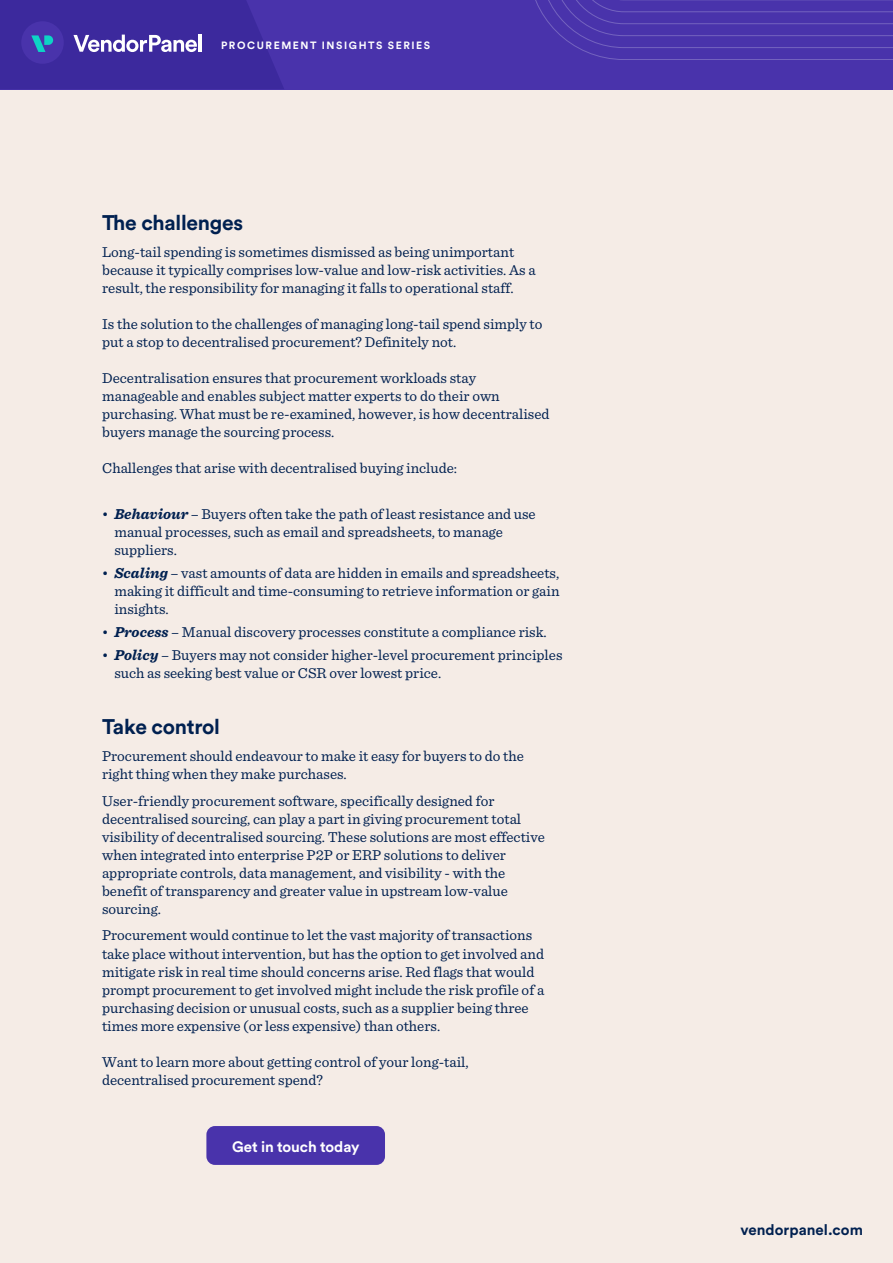
<style>
.page{position:relative;width:893px;height:1263px;background:#f5ece6}
.page>*{position:absolute;margin:0;border:0;box-sizing:border-box;transform-origin:0 0}
.t1{font:700 21px "Circular Std";letter-spacing:-.015em;color:#002050}
.t2{font:15px/18px "Sentinel";color:#002050}
.t3{font:700 15px "Circular Std";letter-spacing:.005em;color:#002050}
.t4{font:700 15px "Circular Std";letter-spacing:-.01em;color:#fff}
.t5{font:700 10.5px "Circular Std";letter-spacing:.15em;color:#fff}
.s1{font-weight:700;font-style:italic}
</style>
<div class="page">
<div style="left:0;top:0;width:893px;height:89px;background:#4933ab"></div>
<svg style="left:535px;top:0;width:358px;height:60px"></svg>
<svg style="left:0;top:0;width:284px;height:89px"></svg>
<hr style="left:198px;top:35px;width:4px;height:17px;background:#fff">
<div style="left:206px;top:1126px;width:179px;height:39px;background:#4933ab;border-radius:9px"></div>
<p class="t5" style="left:221px;top:38px;width:211px">PROCUREMENT INSIGHTS SERIES</p>
<h1 class="t1" style="left:102px;top:209px;width:142px">The challenges</h1>
<p class="t2" style="left:102px;top:242px;width:435px">Long-tail spending is sometimes dismissed as being unimportant because it typically comprises low-value and low-risk activities. As a result, the responsibility for managing it falls to operational staff.</p>
<p class="t2" style="left:102px;top:314px;width:442px">Is the solution to the challenges of managing long-tail spend simply to put a stop to decentralised procurement? Definitely not.</p>
<p class="t2" style="left:102px;top:368px;width:449px">Decentralisation ensures that procurement workloads stay manageable and enables subject matter experts to do their own purchasing. What must be re-examined, however, is how decentralised buyers manage the sourcing process.</p>
<p class="t2" style="left:102px;top:458px;width:356px">Challenges that arise with decentralised buying include:</p>
<p class="t2" style="left:114px;top:504px;width:423px;text-indent:-13px">• <span class="s1">Behaviour</span> – Buyers often take the path of least resistance and use manual processes, such as email and spreadsheets, to manage suppliers.</p>
<p class="t2" style="left:114px;top:563px;width:447px;text-align:justify;text-indent:-13px">• <span class="s1">Scaling</span> – vast amounts of data are hidden in emails and spreadsheets, making it difficult and time-consuming to retrieve information or gain insights.</p>
<p class="t2" style="left:102px;top:622px;width:447px">• <span class="s1">Process</span> – Manual discovery processes constitute a compliance risk.</p>
<p class="t2" style="left:114px;top:645px;width:450px;text-indent:-13px">• <span class="s1">Policy</span> – Buyers may not consider higher-level procurement principles such as seeking best value or CSR over lowest price.</p>
<h1 class="t1" style="left:102px;top:713px;width:119px">Take control</h1>
<p class="t2" style="left:102px;top:746px;width:423px">Procurement should endeavour to make it easy for buyers to do the right thing when they make purchases.</p>
<p class="t2" style="left:102px;top:791px;width:444px">User-friendly procurement software, specifically designed for decentralised sourcing, can play a part in giving procurement total visibility of decentralised sourcing. These solutions are most effective when integrated into enterprise P2P or ERP solutions to deliver appropriate controls, data management, and visibility - with the benefit of transparency and greater value in upstream low-value sourcing.</p>
<p class="t2" style="left:102px;top:925px;width:444px">Procurement would continue to let the vast majority of transactions take place without intervention, but has the option to get involved and mitigate risk in real time should concerns arise. Red flags that would prompt procurement to get involved might include the risk profile of a purchasing decision or unusual costs, such as a supplier being three times more expensive (or less expensive) than others.</p>
<p class="t2" style="left:102px;top:1051px;width:368px">Want to learn more about getting control of your long-tail, decentralised procurement spend?</p>
<p class="t4" style="left:232px;top:1136px;width:129px">Get in touch today</p>
<p class="t3" style="left:740px;top:1220px;width:124px">vendorpanel.com</p>
</div>
